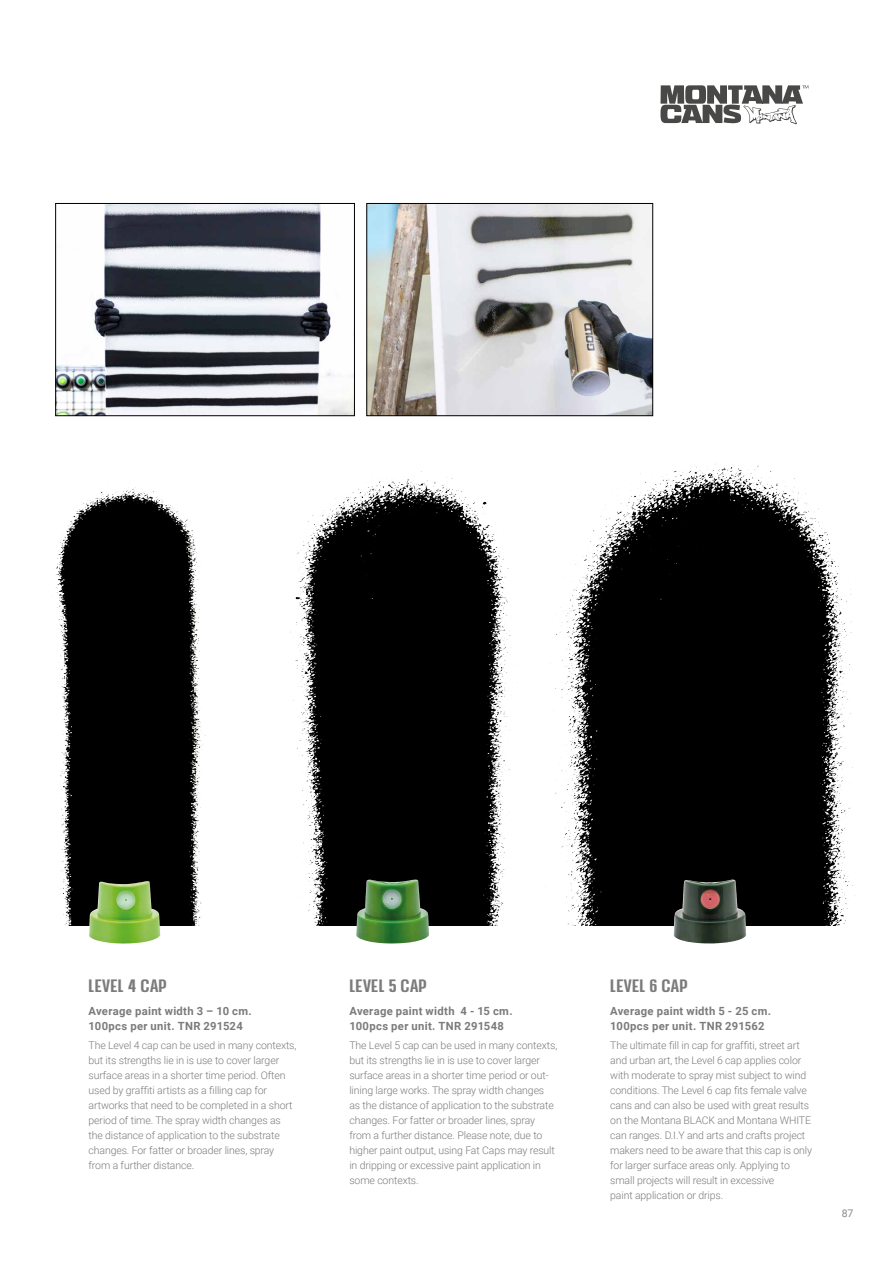
<style>
.page{position:relative;width:893px;height:1263px;background:#fff}
.page>*{position:absolute;margin:0;border:0;box-sizing:border-box;transform-origin:0 0}
.t1{font:19.5px "Montana";letter-spacing:-.015em;color:#7a7b7a}
.t2{font:700 11.25px/15px "Roboto";letter-spacing:.03em;color:#7a7b7a}
.t3{font:300 10.5px/15px "Roboto";letter-spacing:-.01em;color:#7a7b7a}
.t4{font:10.5px "Roboto";color:#868786}
</style>
<div class="page">
<img style="left:545px;top:463px;width:310px;height:463px">
<img style="left:272px;top:415px;width:256px;height:511px">
<img style="left:56px;top:487px;width:150px;height:439px">
<img style="left:356px;top:880px;width:58px;height:62px">
<img style="left:673px;top:879px;width:59px;height:64px">
<img style="left:89px;top:882px;width:55px;height:58px">
<svg style="left:660px;top:85px;width:148px;height:39px"></svg>
<img style="left:369px;top:205px;width:282px;height:209px">
<div style="left:367px;top:203px;width:286px;height:213px;border:1px solid #000"></div>
<img style="left:57px;top:205px;width:296px;height:209px">
<div style="left:55px;top:203px;width:300px;height:213px;border:1px solid #000"></div>
<div style="left:0;top:431px;width:657px;height:24px;background:#fff"></div>
<h1 class="t1" style="left:89px;top:977px;width:80px">LEVEL 4 CAP</h1>
<p class="t2" style="left:89px;top:1003px;width:165px">Average paint width 3 – 10 cm.<br>100pcs per unit. TNR 291524</p>
<p class="t3" style="left:89px;top:1038px;width:209px">The Level 4 cap can be used in many contexts, but its strengths lie in is use to cover larger surface areas in a shorter time period. Often used by graffiti artists as a filling cap for artworks that need to be completed in a short period of time. The spray width changes as the distance of application to the substrate changes. For fatter or broader lines, spray from a further distance.</p>
<h1 class="t1" style="left:349px;top:977px;width:79px">LEVEL 5 CAP</h1>
<p class="t2" style="left:349px;top:1003px;width:165px">Average paint width 4 - 15 cm.<br>100pcs per unit. TNR 291548</p>
<p class="t3" style="left:349px;top:1038px;width:209px">The Level 5 cap can be used in many contexts, but its strengths lie in is use to cover larger surface areas in a shorter time period or out&shy;lining large works. The spray width changes as the distance of application to the substrate changes. For fatter or broader lines, spray from a further distance. Please note, due to higher paint output, using Fat Caps may result in dripping or excessive paint application in some contexts.</p>
<h1 class="t1" style="left:610px;top:977px;width:79px">LEVEL 6 CAP</h1>
<p class="t2" style="left:610px;top:1003px;width:162px">Average paint width 5 - 25 cm.<br>100pcs per unit. TNR 291562</p>
<p class="t3" style="left:610px;top:1038px;width:203px">The ultimate fill in cap for graffiti, street art and urban art, the Level 6 cap applies color with moderate to spray mist subject to wind conditions. The Level 6 cap fits female valve cans and can also be used with great results on the Montana BLACK and Montana WHITE can ranges. D.I.Y and arts and crafts project makers need to be aware that this cap is only for larger surface areas only. Applying to small projects will result in excessive<br>paint application or drips.</p>
<p class="t4" style="left:842px;top:1206px;width:13px">87</p>
</div>
